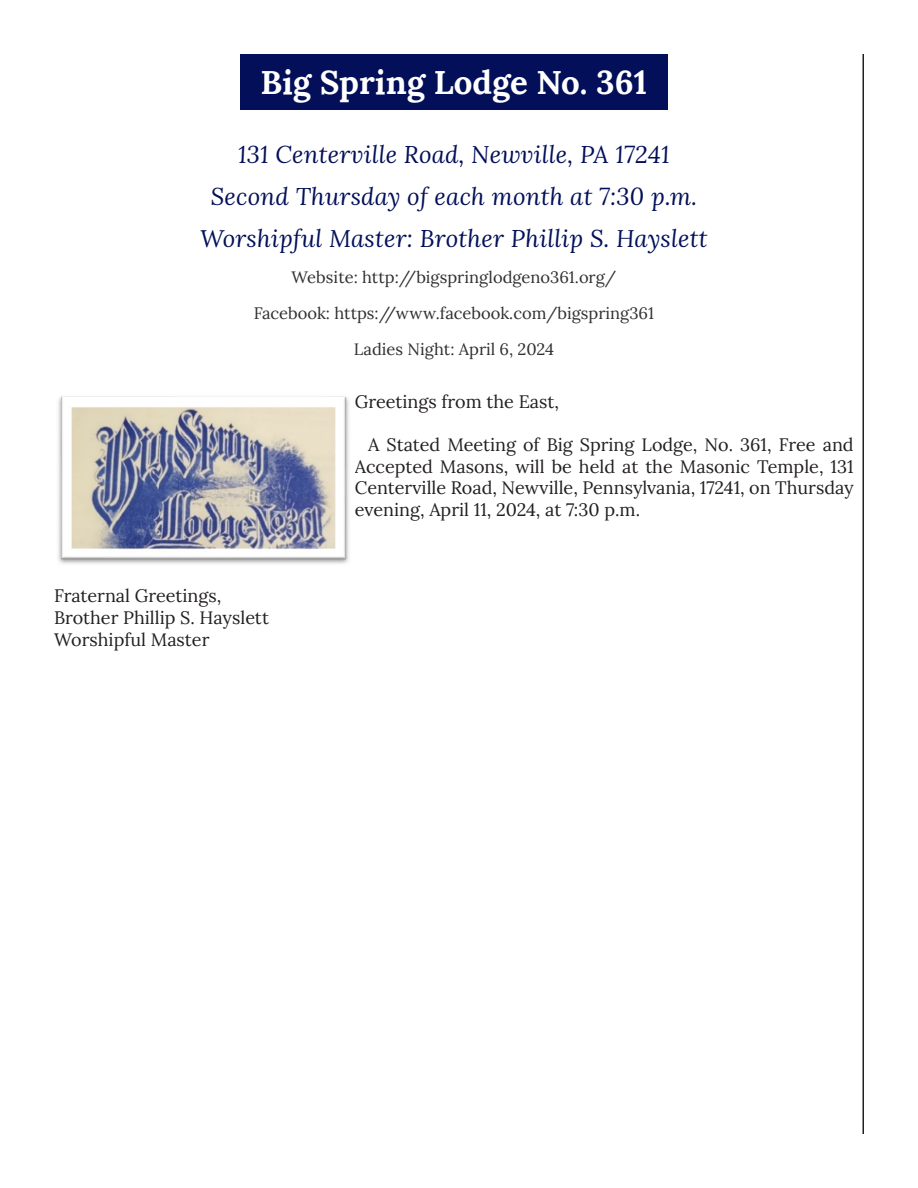
<style>
.page{position:relative;width:918px;height:1188px;background:#fff}
.page>*{position:absolute;margin:0;border:0;box-sizing:border-box;transform-origin:0 0}
.Heading{font:700 33px "Lora";color:#fff}
.Subheading{font:italic 24px "Lora";letter-spacing:.01em;color:#031059}
.t1{font:18px/21.6px "Lora";color:#231f20;text-align:justify}
.Paragraph{font:16.5px "Lora";color:#312f30}
</style>
<div class="page">
<hr style="left:862px;top:54px;width:2px;height:1080px;background:#231f20">
<div style="left:240px;top:54px;width:427px;height:55px;background:#031059"></div>
<img style="left:58px;top:396px;width:291px;height:168px">
<p class="Heading" style="left:261px;top:54px;width:388px">Big Spring Lodge No. 361</p>
<p class="Subheading" style="left:238px;top:138px;width:433px">131 Centerville Road, Newville, PA 17241</p>
<p class="Subheading" style="left:211px;top:180px;width:488px">Second Thursday of each month at 7:30 p.m.</p>
<p class="Subheading" style="left:200px;top:222px;width:509px">Worshipful Master: Brother Phillip S. Hayslett</p>
<p class="Paragraph" style="left:292px;top:264px;width:326px">Website: http://bigspringlodgeno361.org/</p>
<p class="Paragraph" style="left:254px;top:300px;width:402px">Facebook: https://www.facebook.com/bigspring361</p>
<p class="Paragraph" style="left:354px;top:336px;width:202px">Ladies Night: April 6, 2024</p>
<p class="t1" style="left:355px;top:390px;width:206px">Greetings from the East,</p>
<p class="t1" style="left:355px;top:433px;width:500px;text-indent:14px">A Stated Meeting of Big Spring Lodge, No. 361, Free and Accepted Masons, will be held at the Masonic Temple, 131<br>Centerville Road, Newville, Pennsylvania, 17241, on Thursday evening, April 11, 2024, at 7:30 p.m.</p>
<p class="t1" style="left:54px;top:584px;width:169px">Fraternal Greetings,</p>
<p class="t1" style="left:54px;top:606px;width:217px">Brother Phillip S. Hayslett</p>
<p class="t1" style="left:54px;top:627px;width:157px">Worshipful Master</p>
</div>
